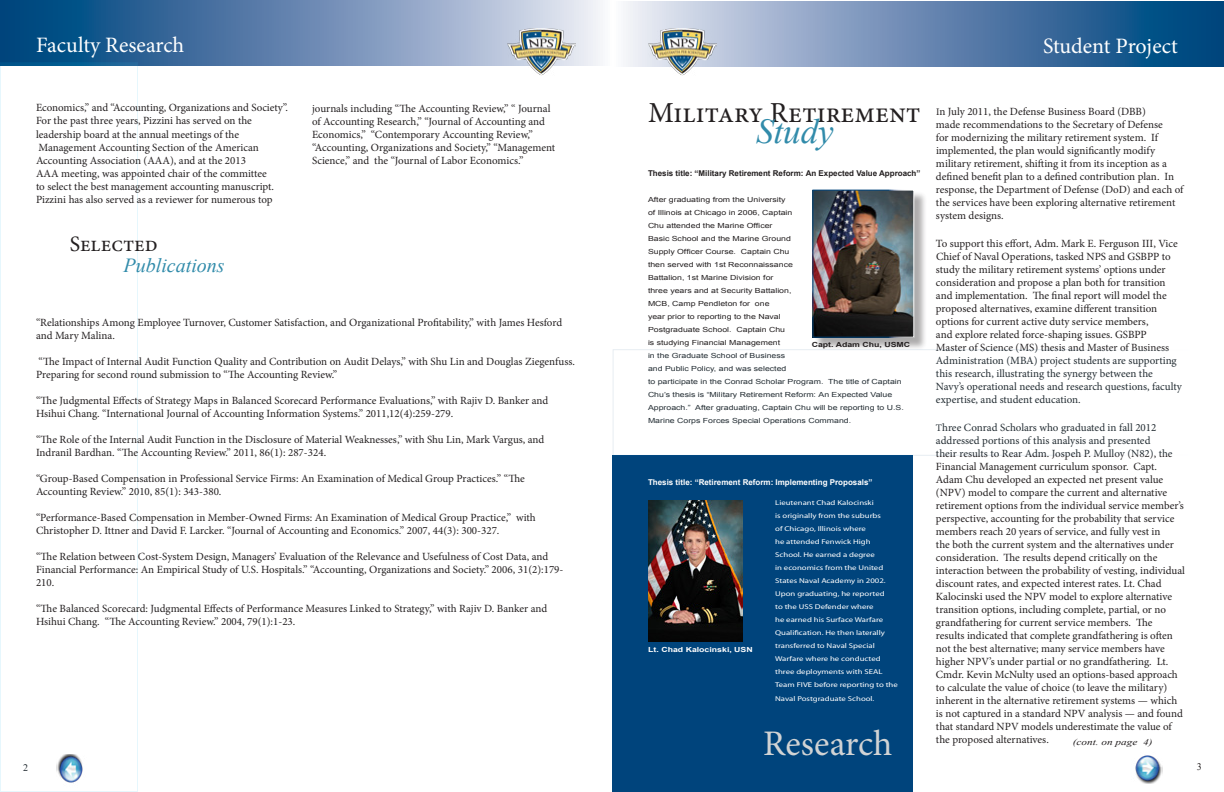
<style>
.page{position:relative;width:1224px;height:792px;background:#fff}
.page>*{position:absolute;margin:0;border:0;box-sizing:border-box;transform-origin:0 0}
.t1{font:36px "Minion Pro";color:#d1d3d4}
.t2{font:italic 35px "Times New Roman";color:#318baa}
.t3{font:29px "Minion Pro";color:#231f20}
.t4{font:22px "Minion Pro";letter-spacing:-.01em;color:#fff}
.t5{font:22px "Minion Pro";color:#231f20}
.t6{font:italic 20px "Times New Roman";color:#318baa}
.t7{font:11px/13px "Minion Pro";color:#231f20}
.t8{font:10px "Times New Roman";color:#231f20}
.t9{font:italic 9px "Times New Roman";color:#231f20;scale:1.25 1}
.t10{font:700 8px "Arial";color:#231f20}
.t11{font:700 8px "Arial";color:#fff}
.t12{font:7px/13px "Arial";color:#231f20;scale:1.25 1}
.t13{font:7px/13px "Myriad Pro";color:#fff;scale:1.25 1}
.t14{font:700 7px "Arial";color:#fff;scale:1.25 1}
.t15{font:700 7px "Arial";color:#231f20;scale:1.25 1}
.s1{font-size:10px}
.s2{font-style:inherit}
</style>
<div class="page">
<svg style="left:0;top:0;width:600px;height:66px;background:#6388b0"></svg>
<svg style="left:626px;top:1px;width:598px;height:66px;background:#6287b0"></svg>
<img style="left:648px;top:28px;width:68px;height:47px">
<img style="left:508px;top:28px;width:68px;height:47px">
<div style="left:0;top:63px;width:138px;height:729px;background:#fff"></div>
<div style="left:612px;top:455px;width:301px;height:337px;background:#00447c"></div>
<div style="left:814px;top:191px;width:113px;height:159px;background:#231f20;opacity:.37"></div>
<img style="left:814px;top:192px;width:98px;height:144px">
<img style="left:648px;top:500px;width:95px;height:141px">
<div style="left:613px;top:349px;width:610px;height:107px;border:1px solid #fff"></div>
<img style="left:56px;top:754px;width:27px;height:29px">
<img style="left:1135px;top:755px;width:27px;height:28px">
<h3 class="t4" style="left:36px;top:30px;width:150px">Faculty Research</h3>
<h3 class="t4" style="left:1043px;top:31px;width:136px">Student Project</h3>
<p class="t7" style="left:36px;top:102px;width:253px">Economics,” and “Accounting, Organizations and Society”.<br>For the past three years, Pizzini has served on the leadership board at the annual meetings of the Management Accounting Section of the American Accounting Association (AAA), and at the 2013<br>AAA meeting, was appointed chair of the committee<br>to select the best management accounting manuscript.<br>Pizzini has also served as a reviewer for numerous top</p>
<p class="t7" style="left:312px;top:102px;width:245px">journals including “The Accounting Review,” “ Journal of Accounting Research,” “Journal of Accounting and Economics,” “Contemporary Accounting Review,” “Accounting, Organizations and Society,” “Management Science,” and the “Journal of Labor Economics.”</p>
<h3 class="t5" style="left:70px;top:229px;width:89px">Selected</h3>
<h3 class="t6" style="left:124px;top:252px;width:103px">Publications</h3>
<p class="t7" style="left:36px;top:316px;width:528px">“Relationships Among Employee Turnover, Customer Satisfaction, and Organizational Profitability,” with James Hesford and Mary Malina.</p>
<p class="t7" style="left:36px;top:355px;width:540px">“The Impact of Internal Audit Function Quality and Contribution on Audit Delays,” with Shu Lin and Douglas Ziegenfuss.<br>Preparing for second round submission to “The Accounting Review.”</p>
<p class="t7" style="left:36px;top:394px;width:514px">“The Judgmental Effects of Strategy Maps in Balanced Scorecard Performance Evaluations,” with Rajiv D. Banker and<br>Hsihui Chang. “International Journal of Accounting Information Systems.” 2011,12(4):259-279.</p>
<p class="t7" style="left:36px;top:433px;width:510px">“The Role of the Internal Audit Function in the Disclosure of Material Weaknesses,” with Shu Lin, Mark Vargus, and<br>Indranil Bardhan. “The Accounting Review.” 2011, 86(1): 287-324.</p>
<p class="t7" style="left:36px;top:472px;width:490px">“Group-Based Compensation in Professional Service Firms: An Examination of Medical Group Practices.” “The<br>Accounting Review.” 2010, 85(1): 343-380.</p>
<p class="t7" style="left:36px;top:511px;width:501px">“Performance-Based Compensation in Member-Owned Firms: An Examination of Medical Group Practice,” with<br>Christopher D. Ittner and David F. Larcker. “Journal of Accounting and Economics.” 2007, 44(3): 300-327.</p>
<p class="t7" style="left:36px;top:550px;width:529px">“The Relation between Cost-System Design, Managers’ Evaluation of the Relevance and Usefulness of Cost Data, and<br>Financial Performance: An Empirical Study of U.S. Hospitals.” “Accounting, Organizations and Society.” 2006, 31(2):179-<br>210.</p>
<p class="t7" style="left:36px;top:602px;width:513px">“The Balanced Scorecard: Judgmental Effects of Performance Measures Linked to Strategy,” with Rajiv D. Banker and<br>Hsihui Chang. “The Accounting Review.” 2004, 79(1):1-23.</p>
<h3 class="t3" style="left:648px;top:93px;width:274px">Military Retirement</h3>
<h2 class="t2" style="left:756px;top:107px;width:79px">Study</h2>
<p class="t7" style="left:936px;top:105px;width:249px"><span class="s1">I</span>n July 2011, the Defense Business Board (DBB)<br>made recommendations to the Secretary of Defense<br>for modernizing the military retirement system. If implemented, the plan would significantly modify military retirement, shifting it from its inception as a defined benefit plan to a defined contribution plan. In response, the Department of Defense (DoD) and each of the services have been exploring alternative retirement system designs.</p>
<p class="t7" style="left:936px;top:237px;width:248px">To support this effort, Adm. Mark E. Ferguson III , Vice Chief of Naval Operations, tasked NPS and GSBPP to study the military retirement systems’ options under consideration and propose a plan both for transition and implementation. The final report will model the proposed alternatives, examine different transition options for current active duty service members,<br>and explore related force-shaping issues. GSBPP<br>Master of Science (MS) thesis and Master of Business Administration (MBA) project students are supporting this research, illustrating the synergy between the Navy’s operational needs and research questions, faculty expertise, and student education.</p>
<p class="t7" style="left:936px;top:421px;width:251px"><span class="s1">T</span>hree Conrad Scholars who graduated in fall 2012 addressed portions of this analysis and presented<br>their results to Rear Adm. Jospeh P. Mulloy (N82), the Financial Management curriculum sponsor. Capt.<br>Adam Chu developed an expected net present value (NPV) model to compare the current and alternative retirement options from the individual service member’s perspective, accounting for the probability that service members reach 20 years of service, and fully vest in<br>the both the current system and the alternatives under consideration. The results depend critically on the interaction between the probability of vesting, individual discount rates, and expected interest rates. Lt. Chad Kalocinski used the NPV model to explore alternative transition options, including complete, partial, or no grandfathering for current service members. The<br>results indicated that complete grandfathering is often not the best alternative; many service members have higher NPV’s under partial or no grandfathering. Lt.<br>Cmdr. Kevin McNulty used an options-based approach to calculate the value of choice (to leave the military) inherent in the alternative retirement systems — which is not captured in a standard NPV analysis — and found that standard NPV models underestimate the value of the proposed alternatives.</p>
<p class="t10" style="left:648px;top:168px;width:274px">Thesis title: “Military Retirement Reform: <span class="s2">A</span>n Expected Value Approach”</p>
<p class="t12" style="left:648px;top:193px;width:206px">After graduating from the University<br>of Illinois at Chicago in 2006, Captain<br>Chu attended the Marine Officer<br>Basic School and the Marine Ground<br>Supply Officer Course. Captain Chu<br>then served with 1st Reconnaissance<br>Battalion, 1st Marine Division for<br>three years and at Security Battalion,<br>MCB, Camp Pendleton for one<br>year prior to reporting to the Naval<br>Postgraduate School. Captain Chu<br>is studying Financial Management<br>in the Graduate School of Business<br>and Public Policy, and was selected<br>to participate in the Conrad Scholar Program. The title of Captain Chu’s thesis is “Military Retirement Reform: <span class="s2">A</span>n Expected Value Approach.” After graduating, Captain Chu will be reporting to U.S.<br>Marine Corps Forces Special Operations Command.</p>
<p class="t15" style="left:812px;top:340px;width:80px">Capt. Adam Chu, USMC</p>
<p class="t11" style="left:648px;top:477px;width:226px">Thesis title: “Retirement Reform: Implementing Proposals”</p>
<p class="t13" style="left:775px;top:496px;width:100px">Lieutenant Chad Kalocinski<br>is originally from the suburbs<br>of Chicago, Illinois where<br>he attended Fenwick High<br>School. He earned a degree<br>in economics from the United<br>States Naval Academy in 2002.<br>Upon graduating, he reported<br>to the USS Defender where<br>he earned his Surface Warfare<br>Qualification. He then laterally transferred to Naval Special<br>Warfare where he conducted three deployments with SEAL<br>Team FIVE before reporting to the</p>
<p class="t13" style="left:775px;top:692px;width:81px">Naval Postgraduate School.</p>
<p class="t14" style="left:648px;top:645px;width:85px">Lt. Chad Kalocinski, USN</p>
<h1 class="t1" style="left:763px;top:719px;width:131px">Research</h1>
<p class="t9" style="left:1073px;top:736px;width:65px">(cont. on page 4)</p>
<p class="t8" style="left:23px;top:761px;width:6px">2</p>
<p class="t8" style="left:1197px;top:760px;width:6px">3</p>
</div>
